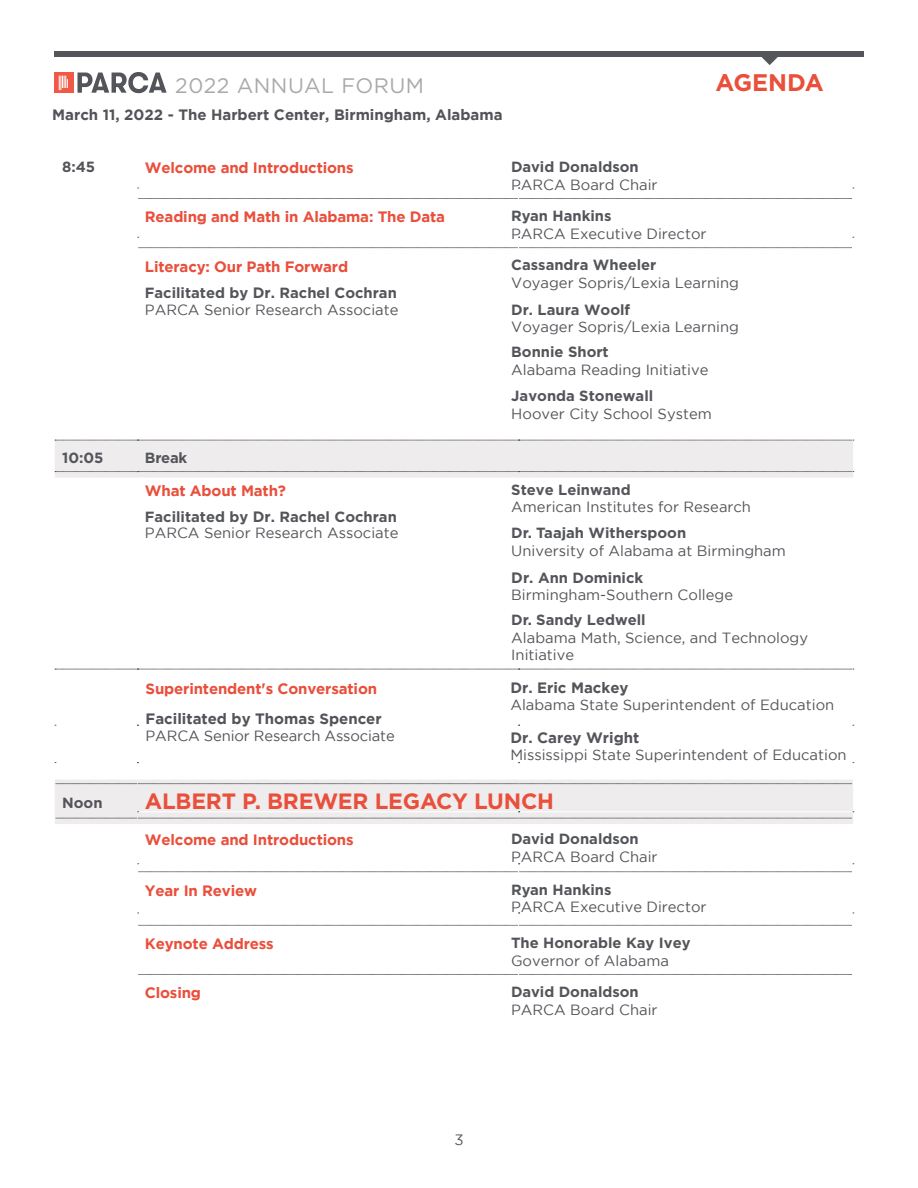
<style>
.page{position:relative;width:918px;height:1188px;background:#fff}
.page>*{position:absolute;margin:0;border:0;box-sizing:border-box;transform-origin:0 0}
.t1{font:700 24px "Gotham";color:#e94f3b}
.Paragraph_Style_1{font:700 22.2px "Gotham";letter-spacing:-.01em;color:#e94f3b}
.t2{font:21px "Gotham";letter-spacing:.025em;color:#a9a8aa}
.Agenda_Action{font:700 15px/30px "Gotham";letter-spacing:-.01em;color:#e94f3b}
.Paragraph_Style_1-2{font:700 15px "Gotham";letter-spacing:-.01em;color:#e94f3b}
.t3{font:700 15px "Gotham";color:#525459}
.Agenda_Title{font:700 15px "Gotham";letter-spacing:-.01em;color:#e94f3b}
.Agenda_Speaker{font:700 15px "Gotham";color:#54555a}
.t4{font:15px "Gotham";color:#57585a}
.Agenda_Title-2{font:14.7px/17.7px "Gotham";color:#54555a}
.Agenda_Speaker-2{font:14.7px "Gotham";color:#54555a}
.Agenda_Speaker-3{font:700 14.7px "Gotham";color:#54555a}
.Paragraph_Style_5{font:700 14.7px/17.7px "Gotham";color:#54555a}
.Agenda_Action-2{font:14.7px "Gotham";letter-spacing:-.01em;color:#525459}
.Paragraph_Style_5-2{font:14.7px "Gotham";color:#54555a}
.Paragraph_Style_2{font:700 14.7px "Gotham";color:#54555a}
.Paragraph_Style_1-3{font:700 14.7px "Gotham";letter-spacing:-.01em;color:#54555a}
.Agenda_Time{font:700 14.7px "Gotham";color:#54555a}
.s1{font-weight:700}
.s2{font-weight:700;font-size:15px}
.s3{color:#525459}
.s4{font-weight:400}
</style>
<div class="page">
<svg style="left:761px;top:57px;width:17px;height:8px"></svg>
<div style="left:54px;top:51px;width:810px;height:6px;background:#54555a"></div>
<div style="left:54px;top:73px;width:19px;height:20px;background:#f05946"></div>
<svg style="left:59px;top:76px;width:9px;height:14px"></svg>
<svg style="left:77px;top:72px;width:90px;height:21px"></svg>
<svg style="left:55px;top:441px;width:798px;height:383px"></svg>
<hr style="left:55px;top:725px;width:82px;height:1px;background:#fff">
<hr style="left:137px;top:725px;width:382px;height:1px;background:#fff">
<hr style="left:519px;top:725px;width:334px;height:1px;background:#fff">
<hr style="left:55px;top:762px;width:82px;height:1px;background:#fff">
<hr style="left:137px;top:762px;width:382px;height:1px;background:#fff">
<hr style="left:519px;top:762px;width:334px;height:1px;background:#fff">
<svg style="left:139px;top:198px;width:713px;height:1px"></svg>
<svg style="left:139px;top:247px;width:713px;height:1px"></svg>
<svg style="left:55px;top:440px;width:799px;height:1px"></svg>
<svg style="left:55px;top:471px;width:799px;height:1px"></svg>
<svg style="left:55px;top:669px;width:799px;height:1px"></svg>
<svg style="left:56px;top:783px;width:796px;height:1px"></svg>
<svg style="left:139px;top:872px;width:713px;height:1px"></svg>
<svg style="left:56px;top:812px;width:798px;height:7px;background:#dfdddf"></svg>
<svg style="left:139px;top:925px;width:713px;height:1px"></svg>
<svg style="left:139px;top:974px;width:713px;height:1px"></svg>
<h3 class="t2" style="left:175px;top:72px;width:250px">2022 ANNUAL FORUM</h3>
<h1 class="t1" style="left:716px;top:67px;width:110px">AGENDA</h1>
<p class="t3" style="left:52px;top:106px;width:452px">March 11, 2022 - The Harbert Center, Birmingham, Alabama</p>
<p class="Agenda_Time" style="left:62px;top:157px;width:35px">8:45</p>
<p class="Agenda_Action" style="left:145px;top:152px;width:210px">Welcome and Introductions</p>
<p class="Agenda_Speaker-3" style="left:511px;top:157px;width:129px">David Donaldson</p>
<p class="Agenda_Title-2" style="left:511px;top:175px;width:148px">PARCA Board Chair</p>
<p class="Agenda_Action" style="left:145px;top:202px;width:302px">Reading and Math in Alabama: The Data</p>
<p class="Agenda_Speaker-3" style="left:511px;top:206px;width:102px">Ryan Hankins</p>
<p class="Agenda_Title-2" style="left:511px;top:225px;width:197px">PARCA Executive Director</p>
<p class="Agenda_Title" style="left:145px;top:258px;width:205px">Literacy: Our Path Forward</p>
<p class="Agenda_Title-2" style="left:145px;top:284px;width:255px;line-height:16.8px"><span class="s1">Facilitated by</span> <span class="s2">Dr.</span> <span class="s1">Rachel Cochran<br></span>PARCA Senior Research Associate</p>
<p class="Agenda_Title-2" style="left:511px;top:256px;width:229px"><span class="s1">Cassandra Wheeler<br></span>Voyager Sopris/Lexia Learning</p>
<p class="Agenda_Title-2" style="left:511px;top:301px;width:229px;line-height:16.8px"><span class="s1">Dr.</span> <span class="s1">Laura Woolf<br></span>Voyager Sopris/Lexia Learning</p>
<p class="Agenda_Title-2" style="left:511px;top:343px;width:199px"><span class="s1">Bonnie Short<br></span>Alabama Reading Initiative</p>
<p class="Agenda_Title-2" style="left:511px;top:387px;width:202px"><span class="s1">Javonda Stonewall<br></span>Hoover City School System</p>
<p class="Paragraph_Style_2" style="left:62px;top:448px;width:43px">10:05</p>
<p class="Paragraph_Style_1-3" style="left:145px;top:448px;width:44px">Break</p>
<p class="Agenda_Title" style="left:145px;top:482px;width:143px">What About Math?</p>
<p class="Agenda_Title-2" style="left:145px;top:508px;width:255px;line-height:16.8px"><span class="s1">Facilitated by</span> <span class="s2">Dr.</span> <span class="s1">Rachel Cochran<br></span>PARCA Senior Research Associate</p>
<p class="Agenda_Action" style="left:146px;top:674px;width:238px">Superintendent's Conversation<br><span class="s3">Facilitated by Thomas Spencer</span></p>
<p class="Agenda_Action-2" style="left:146px;top:728px;width:251px">PARCA Senior Research Associate</p>
<p class="Agenda_Title-2" style="left:511px;top:480px;width:241px"><span class="s1">Steve Leinwand<br></span>American Institutes for Research</p>
<p class="Agenda_Title-2" style="left:511px;top:524px;width:276px"><span class="s1">Dr. Taajah Witherspoon<br></span>University of Alabama at Birmingham</p>
<p class="Agenda_Title-2" style="left:511px;top:569px;width:223px;line-height:16.8px"><span class="s2">Dr.</span> <span class="s1">Ann Dominick<br></span>Birmingham-Southern College</p>
<p class="Agenda_Title-2" style="left:511px;top:611px;width:298px;line-height:17.2px"><span class="s1">Dr. Sandy Ledwell<br></span>Alabama Math, Science, and Technology<br>Initiative</p>
<p class="Agenda_Speaker" style="left:510px;top:679px;width:120px">Dr. Eric Mackey</p>
<p class="Agenda_Speaker-2" style="left:510px;top:696px;width:325px">Alabama State Superintendent of Education</p>
<p class="Agenda_Speaker" style="left:510px;top:729px;width:131px">Dr. Carey Wright</p>
<p class="Agenda_Speaker-2" style="left:510px;top:747px;width:338px">Mississippi State Superintendent of Education</p>
<p class="Paragraph_Style_2" style="left:62px;top:793px;width:42px">Noon</p>
<p class="Paragraph_Style_1" style="left:145px;top:787px;width:411px">ALBERT P. BREWER LEGACY LUNCH</p>
<p class="Paragraph_Style_1-2" style="left:145px;top:831px;width:210px">Welcome and Introductions</p>
<p class="Agenda_Speaker-3" style="left:511px;top:829px;width:129px">David Donaldson</p>
<p class="Paragraph_Style_5-2" style="left:511px;top:848px;width:148px">PARCA Board Chair</p>
<p class="Paragraph_Style_1-2" style="left:145px;top:882px;width:114px">Year In Review</p>
<p class="Agenda_Speaker-3" style="left:511px;top:880px;width:102px">Ryan Hankins</p>
<p class="Agenda_Title-2" style="left:511px;top:898px;width:197px">PARCA Executive Director</p>
<p class="Paragraph_Style_1-2" style="left:145px;top:935px;width:130px">Keynote Address</p>
<p class="Paragraph_Style_5" style="left:511px;top:934px;width:181px">The Honorable Kay Ivey<br><span class="s4">Governor of Alabama</span></p>
<p class="Paragraph_Style_1-2" style="left:145px;top:984px;width:58px">Closing</p>
<p class="Agenda_Speaker-3" style="left:511px;top:982px;width:129px">David Donaldson</p>
<p class="Agenda_Title-2" style="left:511px;top:1001px;width:148px">PARCA Board Chair</p>
<p class="t4" style="left:454px;top:1131px;width:11px">3</p>
</div>
